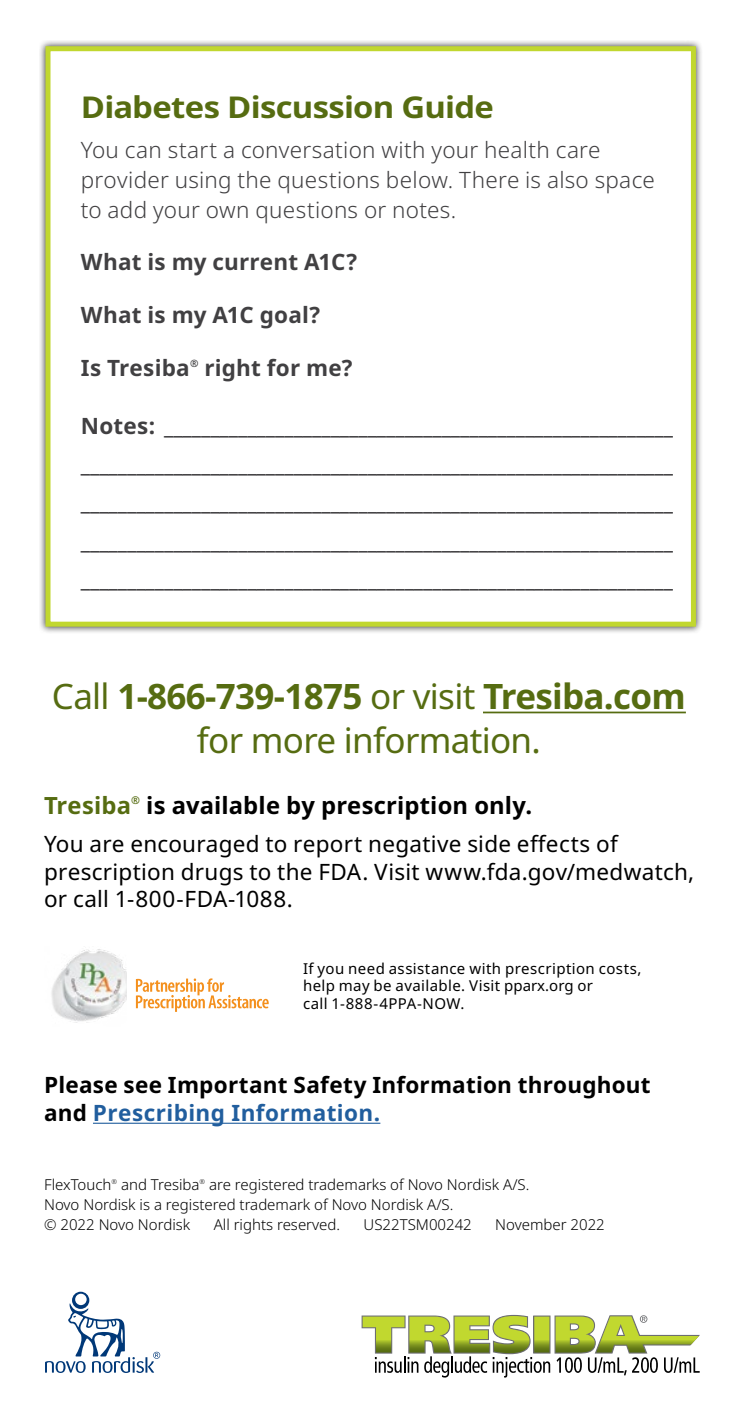
<style>
.page{position:relative;width:743px;height:1418px;background:#fff}
.page>*{position:absolute;margin:0;border:0;box-sizing:border-box;transform-origin:0 0}
.t1{font:35px/44px "Apis";letter-spacing:-.02em;color:#566c11;text-align:center}
.t2{font:700 30px "Apis";letter-spacing:-.025em;color:#566c11;scale:1.09 1}
.t3{font:700 23.75px "Apis";letter-spacing:.01em;color:#000}
.t4{font:700 22.5px/38.2px "Apis";letter-spacing:.01em;color:#414042;text-align:justify}
.t5{font:22.5px/27.5px "Apis";letter-spacing:.01em;color:#000}
.t6{font:300 22.5px/30px "Apis";letter-spacing:.01em;color:#414042}
.t7{font:700 22.5px/27.5px "Apis";letter-spacing:.015em;color:#000}
.t8{font:300 15px/20px "Apis";color:#000}
.t9{font:15px/17.5px "Apis";letter-spacing:.025em;color:#000}
.s1{font-weight:700}
.s2{color:#566c11}
.s3{color:#215e9e}
</style>
<div class="page">
<div style="left:39px;top:40px;width:664px;height:593px;background:#000;opacity:.75"></div>
<div style="left:45px;top:46px;width:650px;height:580px;background:#fff;border:5px solid #c1d72f"></div>
<hr style="left:93px;top:1122px;width:287px;height:1px;background:#215e9e">
<svg style="left:136px;top:978px;width:133px;height:34px"></svg>
<img style="left:51px;top:949px;width:76px;height:74px">
<hr style="left:483px;top:711px;width:202px;height:2px;background:#566c11">
<svg style="left:361px;top:1314px;width:339px;height:63px"></svg>
<svg style="left:45px;top:1291px;width:115px;height:81px"></svg>
<h2 class="t2" style="left:81px;top:86px;width:380px">Diabetes Discussion Guide</h2>
<p class="t6" style="left:81px;top:135px;width:575px">You can start a conversation with your health care provider using the questions below. There is also space to add your own questions or notes.</p>
<p class="t4" style="left:81px;top:244px;width:278px">What is my current A1C?</p>
<p class="t4" style="left:81px;top:296px;width:241px">What is my A1C goal?</p>
<p class="t4" style="left:81px;top:349px;width:273px">Is Tresiba<sup>®</sup> right for me?</p>
<p class="t4" style="left:81px;top:407px;width:593px">Notes: _______________________________________________________ ________________________________________________________________ ________________________________________________________________ ________________________________________________________________ ________________________________________________________________</p>
<h1 class="t1" style="left:52px;top:675px;width:635px">Call <span class="s1">1-866-739-1875</span> or visit <span class="s1">Tresiba.com </span>for more information.</h1>
<p class="t3" style="left:44px;top:788px;width:489px"><span class="s2">Tresiba</span><sup>®</sup> is available by prescription only.</p>
<p class="t5" style="left:44px;top:831px;width:651px">You are encouraged to report negative side effects of prescription drugs to the FDA. Visit www.fda.gov/medwatch, or call 1-800-FDA-1088.</p>
<p class="t9" style="left:303px;top:960px;width:340px">If you need assistance with prescription costs, help may be available. Visit pparx.org or<br>call 1-888-4PPA-NOW.</p>
<p class="t7" style="left:44px;top:1072px;width:608px">Please see Important Safety Information throughout and <span class="s3">Prescribing Information.</span></p>
<p class="t8" style="left:44px;top:1174px;width:486px">FlexTouch<sup>®</sup> and Tresiba<sup>®</sup> are registered trademarks of Novo Nordisk A/S.<br>Novo Nordisk is a registered trademark of Novo Nordisk A/S.<br>© 2022 Novo Nordisk</p>
<p class="t8" style="left:214px;top:1214px;width:128px">All rights reserved.</p>
<p class="t8" style="left:363px;top:1214px;width:110px">US22TSM00242</p>
<p class="t8" style="left:495px;top:1214px;width:111px">November 2022</p>
</div>
